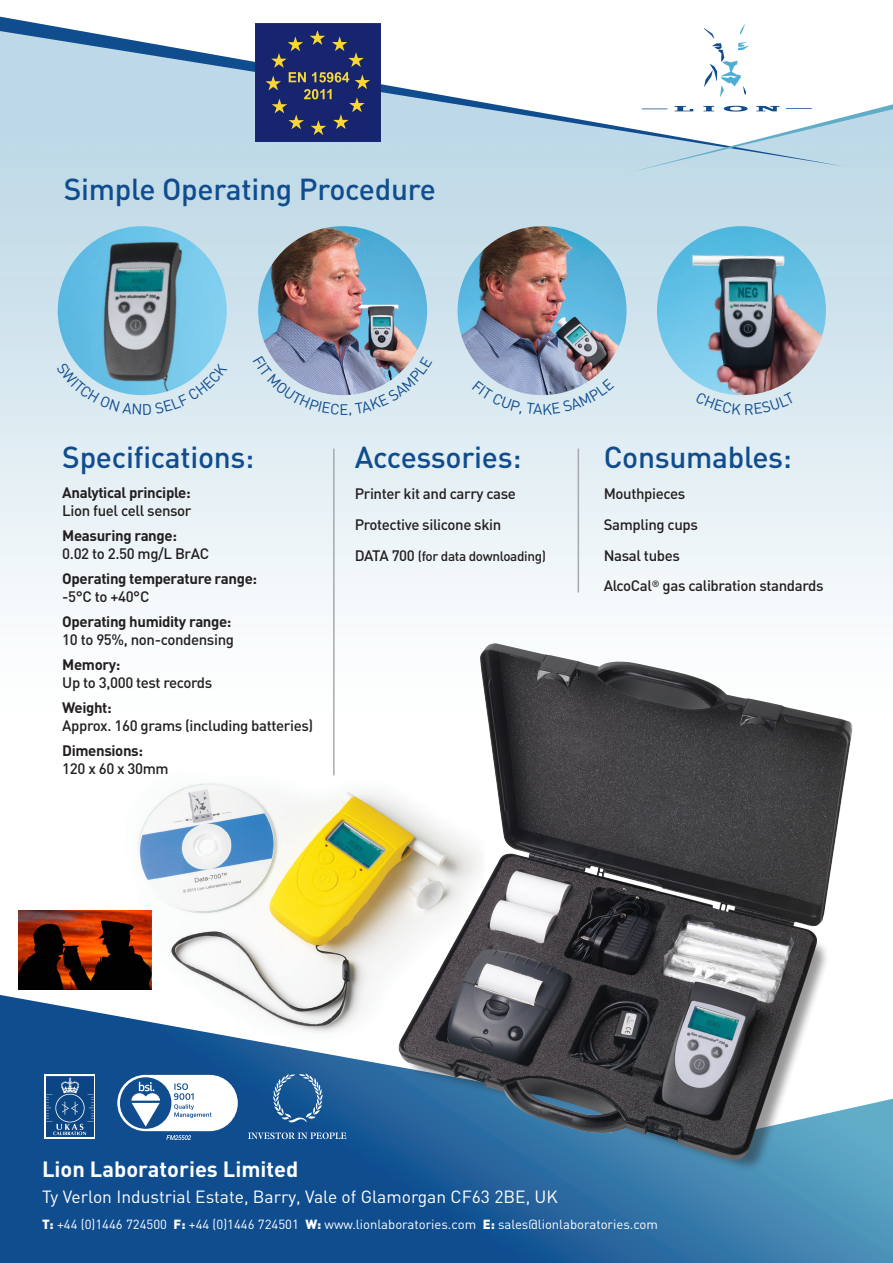
<style>
.page{position:relative;width:893px;height:1263px;background:#fff}
.page>*{position:absolute;margin:0;border:0;box-sizing:border-box;transform-origin:0 0}
.t1{font:500 30px "DIN";letter-spacing:-.01em;color:#0f4d8f}
.t2{font:700 21.75px "DIN";color:#fff}
.t3{font:17.4px "DIN";color:#fff}
.t4{font:500 15px/30.8px "DIN";letter-spacing:-.025em;color:#231f20}
.t5{font:700 15px "DIN";letter-spacing:-.025em;color:#231f20}
.t6{font:500 13.5px "DIN";letter-spacing:-.025em;color:#231f20}
.t7{font:13.05px "DIN";color:#fff}
.s1{font-size:15px}
.s2{font-weight:900}
</style>
<div class="page">
<img style="left:0;top:166px;width:893px;height:824px">
<svg style="left:0;top:995px;width:893px;height:268px;background:#28659d"></svg>
<svg style="left:0;top:17px;width:630px;height:149px;fill:#bfdae8"></svg>
<svg style="left:248px;top:1132px;width:98px;height:7px"></svg>
<svg style="left:273px;top:1073px;width:50px;height:49px;background:#376ea3"></svg>
<svg style="left:45px;top:1074px;width:50px;height:65px"></svg>
<img style="left:47px;top:1076px;width:46px;height:61px">
<svg style="left:117px;top:1075px;width:121px;height:65px"></svg>
<svg style="left:704px;top:24px;width:45px;height:73px"></svg>
<svg style="left:630px;top:104px;width:263px;height:68px"></svg>
<hr style="left:578px;top:449px;width:1px;height:143px;background:#a8a9ad">
<img style="left:258px;top:226px;width:169px;height:169px;border-radius:84px">
<img style="left:58px;top:226px;width:169px;height:169px;border-radius:84px">
<img style="left:657px;top:226px;width:169px;height:169px;border-radius:84px">
<img style="left:458px;top:226px;width:169px;height:169px;border-radius:84px">
<div style="left:405px;top:866px;width:425px;height:305px;background:#231f20;opacity:.46"></div>
<img style="left:96px;top:757px;width:302px;height:297px">
<img style="left:398px;top:643px;width:455px;height:517px">
<hr style="left:333px;top:449px;width:2px;height:326px;background:#a8a9ad">
<img style="left:255px;top:24px;width:126px;height:117px">
<img style="left:19px;top:910px;width:133px;height:80px">
<svg style="left:57px;top:362px;width:171px;height:53px;background:#b1cedb"></svg>
<svg style="left:472px;top:379px;width:142px;height:36px;background:#c9d8e4"></svg>
<svg style="left:253px;top:356px;width:179px;height:60px;background:#becada"></svg>
<div style="left:695px;top:392px;width:100px;height:23px;background:#dbe9f1"></div>
<h1 class="t1" style="left:64px;top:170px;width:374px">Simple Operating Procedure</h1>
<h1 class="t1" style="left:62px;top:438px;width:194px">Specifications:</h1>
<p class="t5" style="left:62px;top:483px;width:130px">Analytical principle:</p>
<p class="t4" style="left:62px;top:494px;width:131px">Lion fuel cell sensor</p>
<p class="t5" style="left:62px;top:526px;width:116px">Measuring range:</p>
<p class="t4" style="left:62px;top:537px;width:148px">0.02 to 2.50 mg/L BrAC</p>
<p class="t5" style="left:62px;top:569px;width:196px">Operating temperature range:</p>
<p class="t4" style="left:62px;top:580px;width:89px">-5°C to +40°C</p>
<p class="t5" style="left:62px;top:612px;width:171px">Operating humidity range:</p>
<p class="t4" style="left:62px;top:623px;width:173px">10 to 95%, non-condensing</p>
<p class="t5" style="left:62px;top:655px;width:60px">Memory:</p>
<p class="t4" style="left:62px;top:666px;width:152px">Up to 3,000 test records</p>
<p class="t5" style="left:62px;top:698px;width:51px">Weight:</p>
<p class="t4" style="left:62px;top:709px;width:253px">Approx. 160 grams (including batteries)</p>
<p class="t5" style="left:62px;top:741px;width:82px">Dimensions:</p>
<p class="t4" style="left:62px;top:752px;width:108px">120 x 60 x 30mm</p>
<h1 class="t1" style="left:355px;top:438px;width:168px">Accessories:</h1>
<p class="t4" style="left:355px;top:478px;width:163px">Printer kit and carry case<br>Protective silicone skin</p>
<p class="t6" style="left:355px;top:547px;width:193px"><span class="s1">DATA 700</span> (for data downloading)</p>
<h1 class="t1" style="left:604px;top:438px;width:190px">Consumables:</h1>
<p class="t4" style="left:604px;top:478px;width:221px">Mouthpieces<br>Sampling cups<br>Nasal tubes<br>AlcoCal<sup>®</sup> gas calibration standards</p>
<h2 class="t2" style="left:42px;top:1155px;width:258px">Lion Laboratories Limited</h2>
<p class="t3" style="left:42px;top:1186px;width:517px">Ty Verlon Industrial Estate, Barry, Vale of Glamorgan CF63 2BE, UK</p>
<p class="t7" style="left:42px;top:1216px;width:618px"><span class="s2">T:</span> +44 (0)1446 724500 <span class="s2">F:</span> +44 (0)1446 724501 <span class="s2">W:</span> www.lionlaboratories.com <span class="s2">E:</span> sales@lionlaboratories.com</p>
</div>
